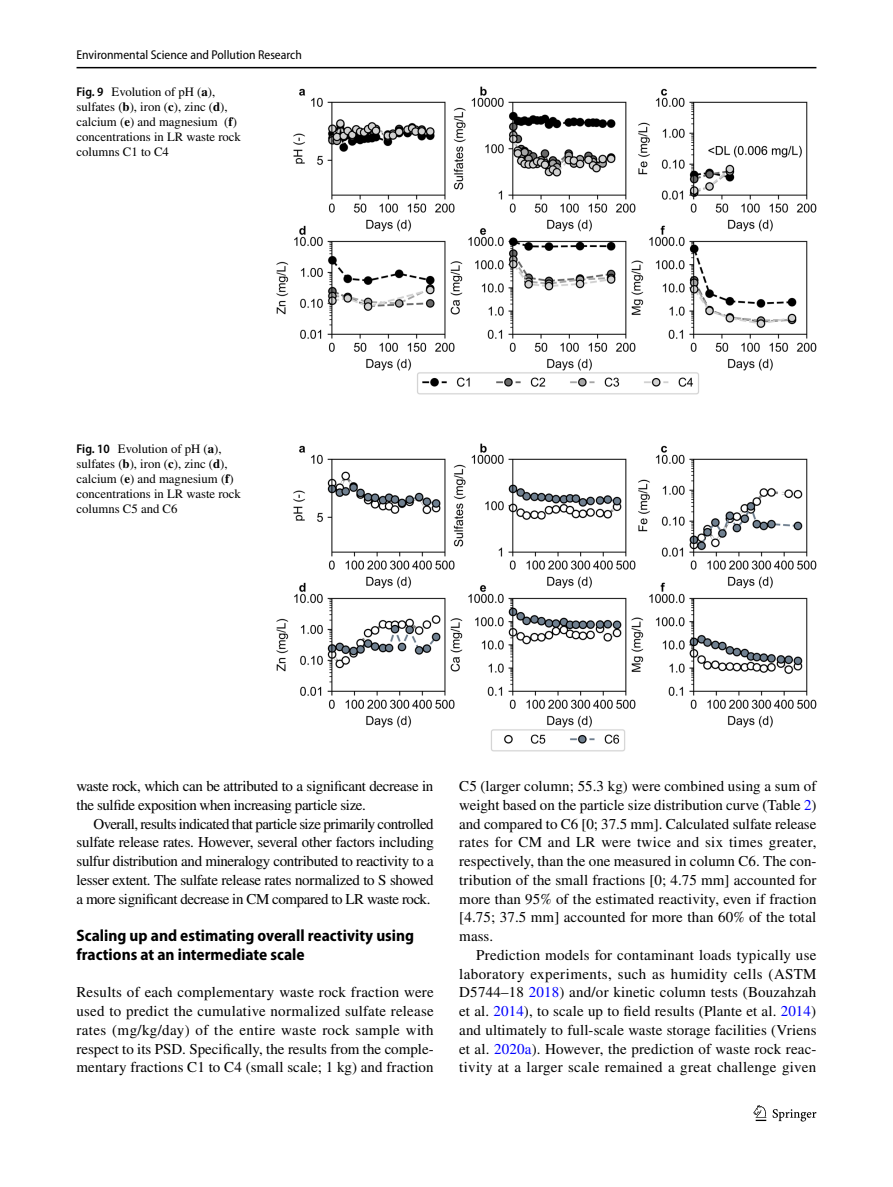
<style>
.page{position:relative;width:893px;height:1187px;background:#fff}
.page>*{position:absolute;margin:0;border:0;box-sizing:border-box;transform-origin:0 0}
.t1{font:700 semi-condensed 16.5px/18.8px "Myriad Pro";color:#000}
.t2{font:15px/18.8px "STIX";letter-spacing:-.005em;color:#000;text-align:justify}
.t3{font:15px/18.8px "STIX";letter-spacing:-.025em;color:#000}
.t4{font:12.75px/15px "STIX";color:#000}
.t5{font:semi-condensed 12.75px "Myriad Pro";color:#000}
.s1{font-family:"Myriad Pro";font-weight:600;font-stretch:semi-condensed}
.s2{font-weight:700}
.s3{color:#00f}
</style>
<div class="page">
<hr style="left:77px;top:67px;width:739px;height:1px;background:#000">
<svg style="left:753px;top:1105px;width:13px;height:15px"></svg>
<svg style="left:773px;top:1109px;width:43px;height:12px"></svg>
<img style="left:276px;top:87px;width:540px;height:307px">
<img style="left:276px;top:443px;width:540px;height:308px">
<p class="t5" style="left:77px;top:48px;width:227px">Environmental Science and Pollution Research</p>
<p class="t4" style="left:77px;top:85px;width:166px"><span class="s1">Fig. 9</span> Evolution of pH (<span class="s2">a</span>), sulfates (<span class="s2">b</span>), iron (<span class="s2">c</span>), zinc (<span class="s2">d</span>), calcium (<span class="s2">e</span>) and magnesium (<span class="s2">f</span>) concentrations in LR waste rock columns C1 to C4</p>
<p class="t4" style="left:77px;top:442px;width:166px"><span class="s1">Fig. 10</span> Evolution of pH (<span class="s2">a</span>), sulfates (<span class="s2">b</span>), iron (<span class="s2">c</span>), zinc (<span class="s2">d</span>), calcium (<span class="s2">e</span>) and magnesium (<span class="s2">f</span>) concentrations in LR waste rock columns C5 and C6</p>
<p class="t3" style="left:77px;top:777px;width:358px">waste rock, which can be attributed to a significant decrease in the sulfide exposition when increasing particle size.</p>
<p class="t2" style="left:77px;top:815px;width:359px;text-indent:17px">Overall, results indicated that particle size primarily controlled sulfate release rates. However, several other factors including sulfur distribution and mineralogy contributed to reactivity to a lesser extent. The sulfate release rates normalized to S showed a more significant decrease in CM compared to LR waste rock.</p>
<p class="t1" style="left:77px;top:926px;width:339px">Scaling up and estimating overall reactivity using fractions at an intermediate scale</p>
<p class="t2" style="left:77px;top:983px;width:359px">Results of each complementary waste rock fraction were used to predict the cumulative normalized sulfate release rates (mg/kg/day) of the entire waste rock sample with respect to its PSD. Specifically, the results from the comple&shy;mentary fractions C1 to C4 (small scale; 1 kg) and fraction</p>
<p class="t2" style="left:459px;top:777px;width:359px">C5 (larger column; 55.3 kg) were combined using a sum of weight based on the particle size distribution curve (Table <span class="s3">2</span>) and compared to C6 [0; 37.5 mm]. Calculated sulfate release rates for CM and LR were twice and six times greater, respectively, than the one measured in column C6. The con&shy;tribution of the small fractions [0; 4.75 mm] accounted for more than 95% of the estimated reactivity, even if fraction [4.75; 37.5 mm] accounted for more than 60% of the total mass.</p>
<p class="t2" style="left:459px;top:946px;width:359px;text-indent:17px">Prediction models for contaminant loads typically use laboratory experiments, such as humidity cells (ASTM D5744–18 <span class="s3">2018</span>) and/or kinetic column tests (Bouzahzah et al. <span class="s3">2014</span>), to scale up to field results (Plante et al. <span class="s3">2014</span>) and ultimately to full-scale waste storage facilities (Vriens et al. <span class="s3">2020a</span>). However, the prediction of waste rock reac&shy;tivity at a larger scale remained a great challenge given</p>
</div>
